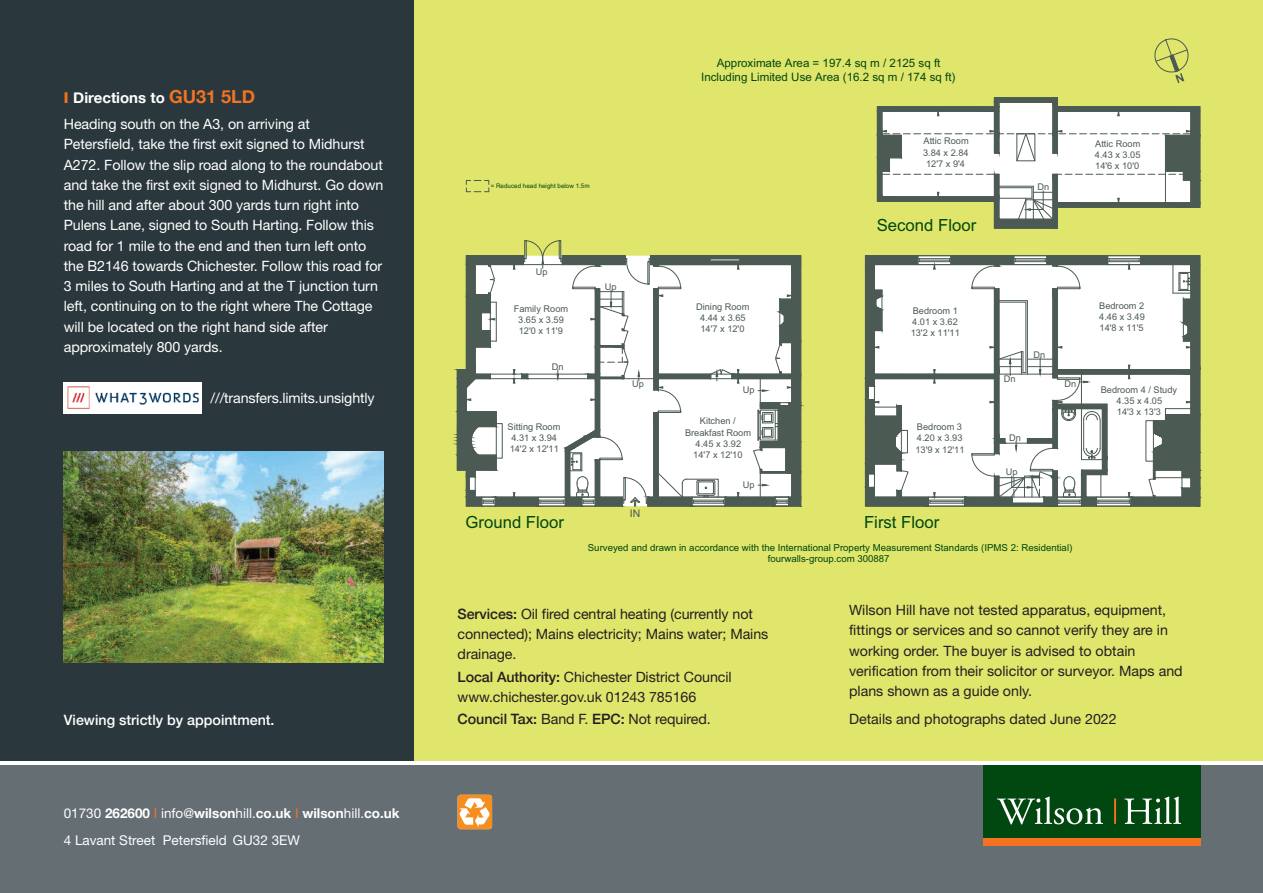
<style>
.page{position:relative;width:1263px;height:893px;background:#fff}
.page>*{position:absolute;margin:0;border:0;box-sizing:border-box;transform-origin:0 0}
.t1{font:16.8px "Arial";color:#004710}
.t2{font:700 15px "Helvetica Neue";color:#fff}
.t3{font:14.25px/20.2px "Helvetica Neue";letter-spacing:-.005em;color:#fff}
.t4{font:14.25px/20.2px "Helvetica Neue";color:#231f20}
.t5{font:500 14.25px "Helvetica Neue";color:#fff}
.t6{font:700 13.5px "Helvetica Neue";color:#fff}
.t7{font:13.5px "Helvetica Neue";color:#fff}
.t8{font:11.55px/14.1px "Arial";color:#004710;text-align:center}
.t9{font:10.5px "Arial";color:#4b5a52}
.t10{font:9.6px/11.6px "Arial";color:#004710;text-align:center}
.t11{font:9.15px/11.1px "Arial";color:#4b5a52;text-align:center}
.t12{font:6.3px "Arial";color:#004710}
.s1{font-weight:800;color:#f47321}
.s2{font-size:18px;color:#f47321}
.s3{font-weight:500}
.s4{font-weight:400}
.s5{font-weight:400;color:#f47321}
</style>
<div class="page">
<div style="left:402px;top:0;width:861px;height:761px;background:#e0e56c"></div>
<div style="left:0;top:0;width:414px;height:761px;background:#2a373d"></div>
<div style="left:0;top:765px;width:1263px;height:128px;background:#646e73"></div>
<div style="left:983px;top:835px;width:217px;height:11px;background:#f47321"></div>
<div style="left:983px;top:766px;width:217px;height:72px;background:#004710"></div>
<svg style="left:997px;top:796px;width:106px;height:28px"></svg>
<svg style="left:1124px;top:796px;width:57px;height:28px"></svg>
<hr style="left:1114px;top:798px;width:2px;height:26px;background:#f47321">
<svg style="left:877px;top:97px;width:323px;height:132px"></svg>
<svg style="left:865px;top:255px;width:335px;height:252px;background:#d0d4d2"></svg>
<svg style="left:466px;top:180px;width:23px;height:12px"></svg>
<svg style="left:457px;top:240px;width:344px;height:267px;background:#d5d9cf"></svg>
<div style="left:775px;top:497px;width:14px;height:9px;border:1px solid #4b5a52"></div>
<svg style="left:1154px;top:38px;width:35px;height:45px"></svg>
<div style="left:458px;top:795px;width:34px;height:34px;background:#f68e1e;border-radius:3px"></div>
<svg style="left:459px;top:798px;width:31px;height:29px"></svg>
<img style="left:64px;top:451px;width:319px;height:212px">
<img style="left:64px;top:382px;width:138px;height:31px">
<p class="t2" style="left:64px;top:88px;width:193px"><span class="s1">I</span> Directions to <span class="s2">GU31 5LD</span></p>
<p class="t3" style="left:64px;top:115px;width:321px">Heading south on the A3, on arriving at Petersfield, take the first exit signed to Midhurst A272. Follow the slip road along to the roundabout and take the first exit signed to Midhurst. Go down the hill and after about 300 yards turn right into Pulens Lane, signed to South Harting. Follow this road for 1 mile to the end and then turn left onto the B2146 towards Chichester. Follow this road for 3 miles to South Harting and at the T junction turn left, continuing on to the right where The Cottage will be located on the right hand side after approximately 800 yards.</p>
<p class="t3" style="left:210px;top:389px;width:166px">///transfers.limits.unsightly</p>
<p class="t8" style="left:701px;top:56px;width:256px">Approximate Area = 197.4 sq m / 2125 sq ft<br>Including Limited Use Area (16.2 sq m / 174 sq ft)</p>
<p class="t12" style="left:491px;top:181px;width:100px">= Reduced head height below 1.5m</p>
<p class="t11" style="left:536px;top:266px;width:13px">Up</p>
<p class="t11" style="left:514px;top:304px;width:56px">Family Room<br>3.65 x 3.59<br>12'0 x 11'9</p>
<p class="t11" style="left:552px;top:361px;width:13px">Dn</p>
<p class="t11" style="left:508px;top:421px;width:54px;text-align:left">Sitting Room<br>4.31 x 3.94<br>14'2 x 12'11</p>
<p class="t11" style="left:605px;top:281px;width:13px">Up</p>
<p class="t11" style="left:632px;top:378px;width:13px">Up</p>
<p class="t11" style="left:696px;top:302px;width:55px">Dining Room<br>4.44 x 3.65<br>14'7 x 12'0</p>
<p class="t11" style="left:743px;top:384px;width:13px">Up</p>
<p class="t11" style="left:685px;top:416px;width:68px">Kitchen /<br>Breakfast Room<br>4.45 x 3.92<br>14'7 x 12'10</p>
<p class="t11" style="left:743px;top:479px;width:13px">Up</p>
<p class="t11" style="left:923px;top:136px;width:47px">Attic Room<br>3.84 x 2.84<br>12'7 x 9'4</p>
<p class="t11" style="left:1095px;top:139px;width:47px;text-align:justify">Attic Room 4.43 x 3.05<br>14'6 x 10'0</p>
<p class="t1" style="left:877px;top:214px;width:101px">Second Floor</p>
<p class="t11" style="left:1037px;top:182px;width:13px">Dn</p>
<p class="t11" style="left:911px;top:305px;width:51px;text-align:left">Bedroom 1<br>4.01 x 3.62<br>13'2 x 11'11</p>
<p class="t11" style="left:915px;top:422px;width:51px;text-align:left">Bedroom 3<br>4.20 x 3.93<br>13'9 x 12'11</p>
<p class="t11" style="left:1004px;top:374px;width:13px">Dn</p>
<p class="t11" style="left:1033px;top:349px;width:13px">Dn</p>
<p class="t11" style="left:1009px;top:432px;width:13px">Dn</p>
<p class="t11" style="left:1006px;top:466px;width:13px">Up</p>
<p class="t11" style="left:1064px;top:378px;width:13px">Dn</p>
<p class="t11" style="left:1099px;top:300px;width:47px;text-align:justify">Bedroom 2<br>4.46 x 3.49<br>14'8 x 11'5</p>
<p class="t11" style="left:1101px;top:384px;width:78px">Bedroom 4 / Study<br>4.35 x 4.05<br>14'3 x 13'3</p>
<p class="t9" style="left:630px;top:506px;width:12px">IN</p>
<p class="t1" style="left:465px;top:511px;width:100px">Ground Floor</p>
<p class="t1" style="left:864px;top:511px;width:77px">First Floor</p>
<p class="t10" style="left:588px;top:541px;width:486px">Surveyed and drawn in accordance with the International Property Measurement Standards (IPMS 2: Residential) fourwalls-group.com 300887</p>
<p class="t4" style="left:849px;top:601px;width:335px">Wilson Hill have not tested apparatus, equipment, fittings or services and so cannot verify they are in working order. The buyer is advised to obtain verification from their solicitor or surveyor. Maps and plans shown as a guide only.</p>
<p class="t4" style="left:458px;top:605px;width:312px"><span class="s3">Services:</span> Oil fired central heating (currently not connected); Mains electricity; Mains water; Mains drainage.</p>
<p class="t4" style="left:458px;top:668px;width:276px"><span class="s3">Local Authority:</span> Chichester District Council www.chichester.gov.uk 01243 785166</p>
<p class="t4" style="left:458px;top:710px;width:255px"><span class="s3">Council Tax:</span> Band F. <span class="s3">EPC:</span> Not required.</p>
<p class="t5" style="left:64px;top:711px;width:212px">Viewing strictly by appointment.</p>
<p class="t4" style="left:849px;top:710px;width:269px">Details and photographs dated June 2022</p>
<p class="t6" style="left:64px;top:805px;width:337px"><span class="s4">01730</span> 262600 <span class="s5">I</span> <span class="s4">info@</span>wilson<span class="s4">hill.</span>co.uk <span class="s5">I</span> wilson<span class="s4">hill.</span>co.uk</p>
<p class="t7" style="left:64px;top:835px;width:238px">4 Lavant Street Petersfield GU32 3EW</p>
</div>
